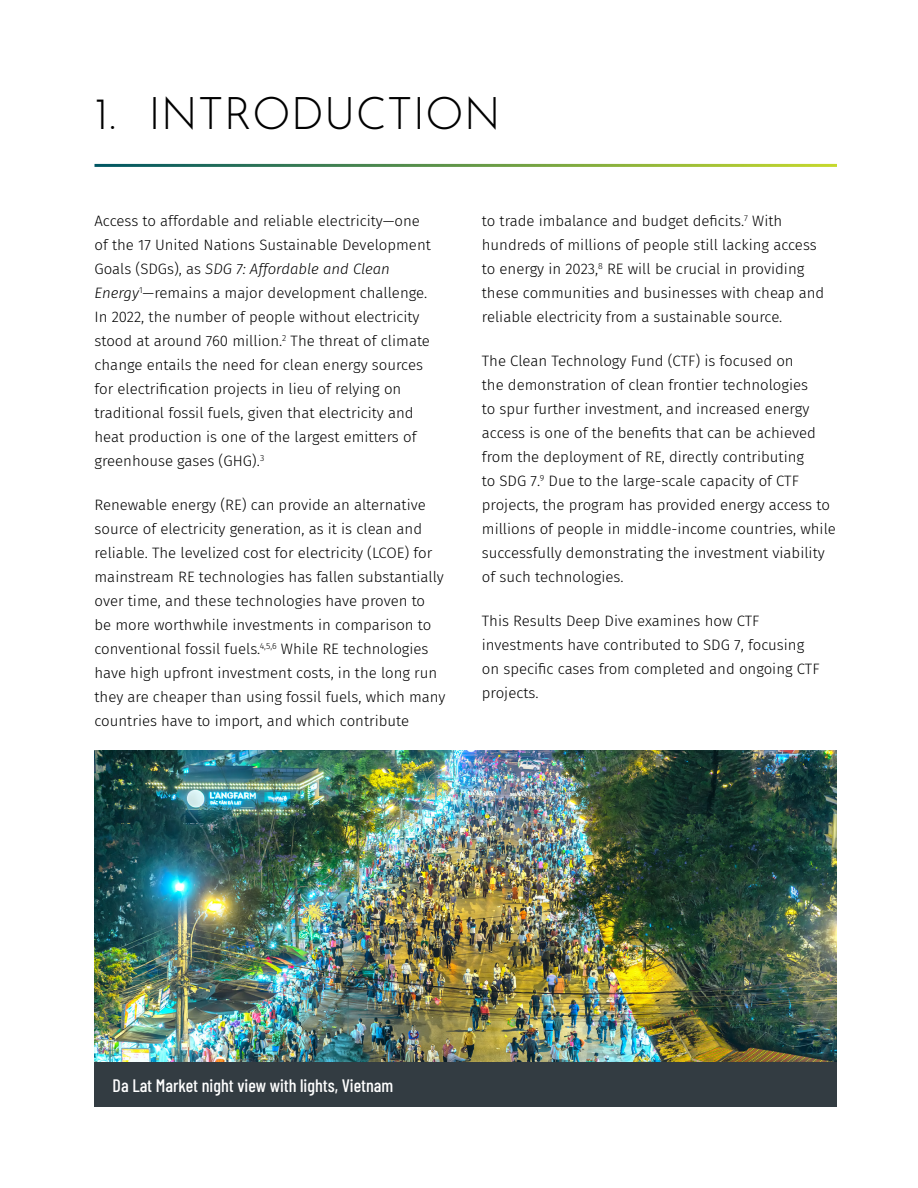
<style>
.page{position:relative;width:918px;height:1188px;background:#fff}
.page>*{position:absolute;margin:0;border:0;box-sizing:border-box;transform-origin:0 0}
.t1{font:300 45px "Josefin Sans";color:#000}
.t2{font:500 18px "Barlow Condensed";color:#fff}
.t3{font:300 15px/24px "Fira Sans";color:#000}
.s1{font-style:italic}
</style>
<div class="page">
<img style="left:95px;top:751px;width:742px;height:311px">
<div style="left:95px;top:1062px;width:742px;height:45px;background:#333c42"></div>
<p class="t1" style="left:94px;top:78px;width:408px">1. INTRODUCTION</p>
<p class="t3" style="left:94px;top:209px;width:338px">Access to affordable and reliable electricity—one of the 17 United Nations Sustainable Development Goals (SDGs), as <span class="s1">SDG 7: Affordable and Clean Energy</span><sup>1</sup>—remains a major development challenge.<br>In 2022, the number of people without electricity stood at around 760 million.<sup>2</sup> The threat of climate change entails the need for clean energy sources for electrification projects in lieu of relying on traditional fossil fuels, given that electricity and heat production is one of the largest emitters of greenhouse gases (GHG).<sup>3</sup></p>
<p class="t3" style="left:94px;top:493px;width:353px">Renewable energy (RE) can provide an alternative source of electricity generation, as it is clean and reliable. The levelized cost for electricity (LCOE) for mainstream RE technologies has fallen substantially over time, and these technologies have proven to be more worthwhile investments in comparison to conventional fossil fuels.<sup>4,5,6</sup> While RE technologies have high upfront investment costs, in the long run they are cheaper than using fossil fuels, which many countries have to import, and which contribute</p>
<p class="t3" style="left:482px;top:209px;width:344px">to trade imbalance and budget deficits.<sup>7</sup> With hundreds of millions of people still lacking access to energy in 2023,<sup>8</sup> RE will be crucial in providing these communities and businesses with cheap and reliable electricity from a sustainable source.</p>
<p class="t3" style="left:482px;top:349px;width:356px">The Clean Technology Fund (CTF) is focused on<br>the demonstration of clean frontier technologies<br>to spur further investment, and increased energy access is one of the benefits that can be achieved from the deployment of RE, directly contributing<br>to SDG 7.<sup>9</sup> Due to the large-scale capacity of CTF projects, the program has provided energy access to millions of people in middle-income countries, while successfully demonstrating the investment viability of such technologies.</p>
<p class="t3" style="left:482px;top:609px;width:339px">This Results Deep Dive examines how CTF investments have contributed to SDG 7, focusing on specific cases from completed and ongoing CTF projects.</p>
<p class="t2" style="left:113px;top:1072px;width:282px">Da Lat Market night view with lights, Vietnam</p>
</div>
